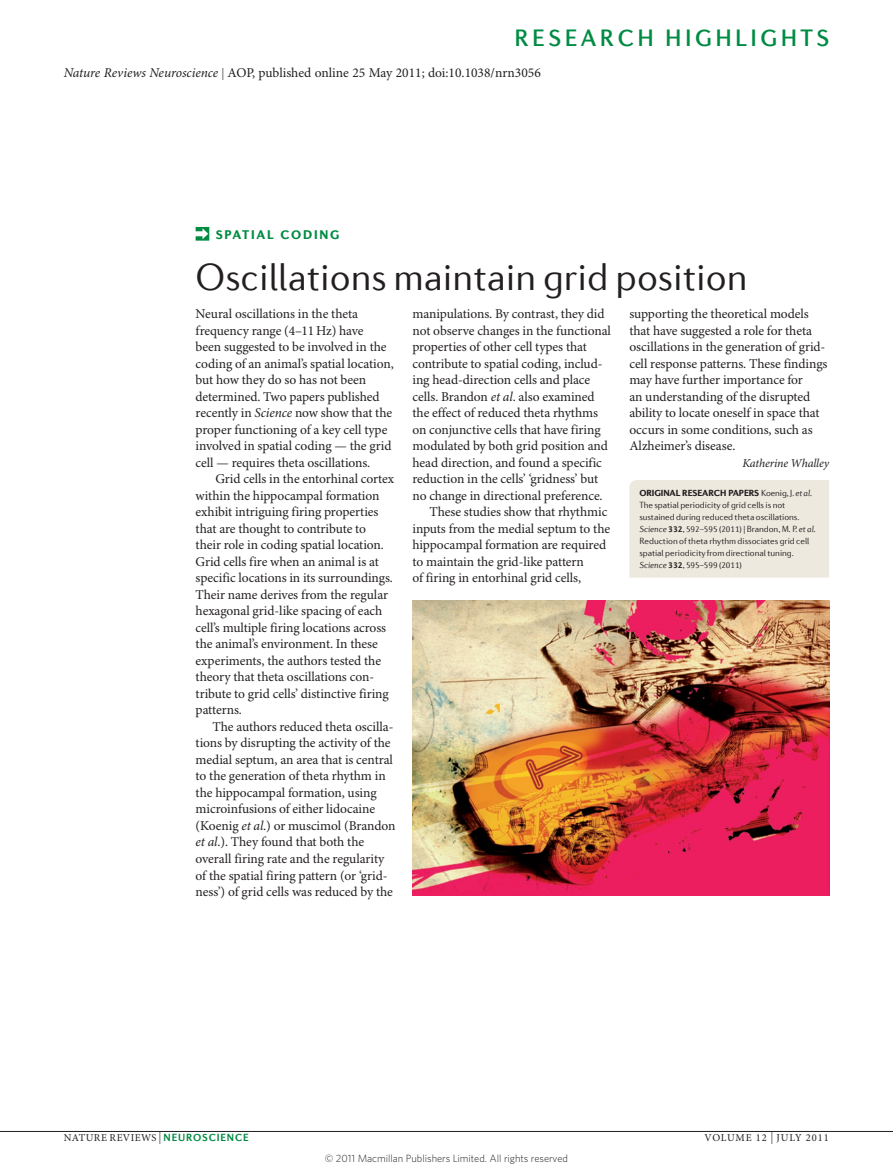
<style>
.page{position:relative;width:893px;height:1174px;background:#fff}
.page>*{position:absolute;margin:0;border:0;box-sizing:border-box;transform-origin:0 0}
.t1{font:300 39px "Diverda Sans Com";color:#231f20}
.sectionheader{font:500 24px "Diverda Sans Com";letter-spacing:.14em;color:#008b43}
.bodyindent{font:13.5px/16.5px "Minion Pro";letter-spacing:-.005em;color:#231f20}
.bodyfirst{font:13.5px/16.5px "Minion Pro";letter-spacing:-.005em;color:#231f20}
.ministrap{font:900 12.75px "Diverda Sans Com";letter-spacing:.14em;color:#008b43}
.author{font:italic 12px "Minion Pro";letter-spacing:-.01em;color:#231f20}
.t2{font:300 10.5px "Whitney";color:#231f20}
.t3{font:10.5px "Minion Pro";letter-spacing:.05em;color:#231f20}
.t4{font:10.5px "Minion Pro";letter-spacing:.085em;color:#231f20}
.t5{font:300 9px/12px "Diverda Sans Com";letter-spacing:-.005em;color:#231f20}
.s1{font-style:italic}
.s2{font-size:12px}
.s3{font-weight:900}
.s4{font-weight:700}
.s5{font-family:"Diverda Sans Com";font-weight:700;color:#008b43}
</style>
<div class="page">
<img style="left:412px;top:601px;width:417px;height:294px">
<hr style="left:0;top:1131px;width:893px;height:1px;background:#231f20">
<div style="left:629px;top:480px;width:200px;height:97px;background:#ede9de"></div>
<svg style="left:196px;top:227px;width:13px;height:14px"></svg>
<p class="sectionheader" style="left:514px;top:24px;width:316px">RESEARCH HIGHLIGHTS</p>
<p class="bodyindent" style="left:64px;top:65px;width:479px"><span class="s1">Nature Reviews Neuroscience</span> <span class="s2">|</span> AOP, published online 25 May 2011; doi:10.1038/nrn3056</p>
<p class="ministrap" style="left:216px;top:227px;width:125px">SPATIAL CODING</p>
<p class="t1" style="left:196px;top:254px;width:553px">Oscillations maintain grid position</p>
<p class="bodyfirst" style="left:196px;top:306px;width:200px">Neural oscillations in the theta frequency range (4–11Hz) have<br>been suggested to be involved in the coding of an animal’s spatial location, but how they do so has not been determined. Two papers published recently in <span class="s1">Science</span> now show that the proper functioning of a key cell type involved in spatial coding — the grid cell — requires theta oscillations.</p>
<p class="bodyindent" style="left:196px;top:471px;width:200px;text-indent:20px">Grid cells in the entorhinal cortex within the hippocampal formation exhibit intriguing firing properties that are thought to contribute to their role in coding spatial location.<br>Grid cells fire when an animal is at specific locations in its surroundings.<br>Their name derives from the regular hexagonal grid-like spacing of each cell’s multiple firing locations across the animal’s environment. In these experiments, the authors tested the theory that theta oscillations con&shy;tribute to grid cells’ distinctive firing patterns.</p>
<p class="bodyindent" style="left:196px;top:719px;width:201px;text-indent:17px">The authors reduced theta oscilla&shy;tions by disrupting the activity of the medial septum, an area that is central to the generation of theta rhythm in the hippocampal formation, using microinfusions of either lidocaine (Koenig <span class="s1">et al</span>.) or muscimol (Brandon <span class="s1">et al</span>.). They found that both the overall firing rate and the regularity of the spatial firing pattern (or ‘grid&shy;ness’) of grid cells was reduced by the</p>
<p class="bodyindent" style="left:412px;top:306px;width:200px">manipulations. By contrast, they did not observe changes in the functional properties of other cell types that contribute to spatial coding, includ&shy;ing head-direction cells and place cells. Brandon <span class="s1">et al</span>. also examined the effect of reduced theta rhythms on conjunctive cells that have firing modulated by both grid position and head direction, and found a specific reduction in the cells’ ‘gridness’ but no change in directional preference.</p>
<p class="bodyindent" style="left:412px;top:504px;width:199px;text-indent:17px">These studies show that rhythmic inputs from the medial septum to the hippocampal formation are required to maintain the grid-like pattern<br>of firing in entorhinal grid cells,</p>
<p class="bodyindent" style="left:629px;top:306px;width:200px">supporting the theoretical models that have suggested a role for theta oscillations in the generation of grid&shy;cell response patterns. These findings may have further importance for<br>an understanding of the disrupted ability to locate oneself in space that occurs in some conditions, such as Alzheimer’s disease.</p>
<p class="author" style="left:742px;top:456px;width:88px">Katherine Whalley</p>
<p class="t5" style="left:639px;top:487px;width:178px"><span class="s3">ORIGINAL RESEARCH PAPERS</span> Koenig, J. <span class="s1">et al</span>.<br>The spatial periodicity of grid cells is not sustained during reduced theta oscillations.<br><span class="s1">Science</span> <span class="s4">332</span>, 592–595 (2011) | Brandon, M. P. <span class="s1">et al</span>.<br>Reduction of theta rhythm dissociates grid cell spatial periodicity from directional tuning.<br><span class="s1">Science</span> <span class="s4">332</span>, 595–599 (2011)</p>
<p class="t3" style="left:64px;top:1131px;width:186px">NATURE REVIEWS <span class="s2">|</span> <span class="s5">NEUROSCIENCE</span></p>
<p class="t4" style="left:704px;top:1131px;width:126px">VOLUME 12 <span class="s2">|</span> JULY 2011</p>
<p class="t2" style="left:325px;top:1151px;width:245px">© 2011 Macmillan Publishers Limited. All rights reserved</p>
</div>
